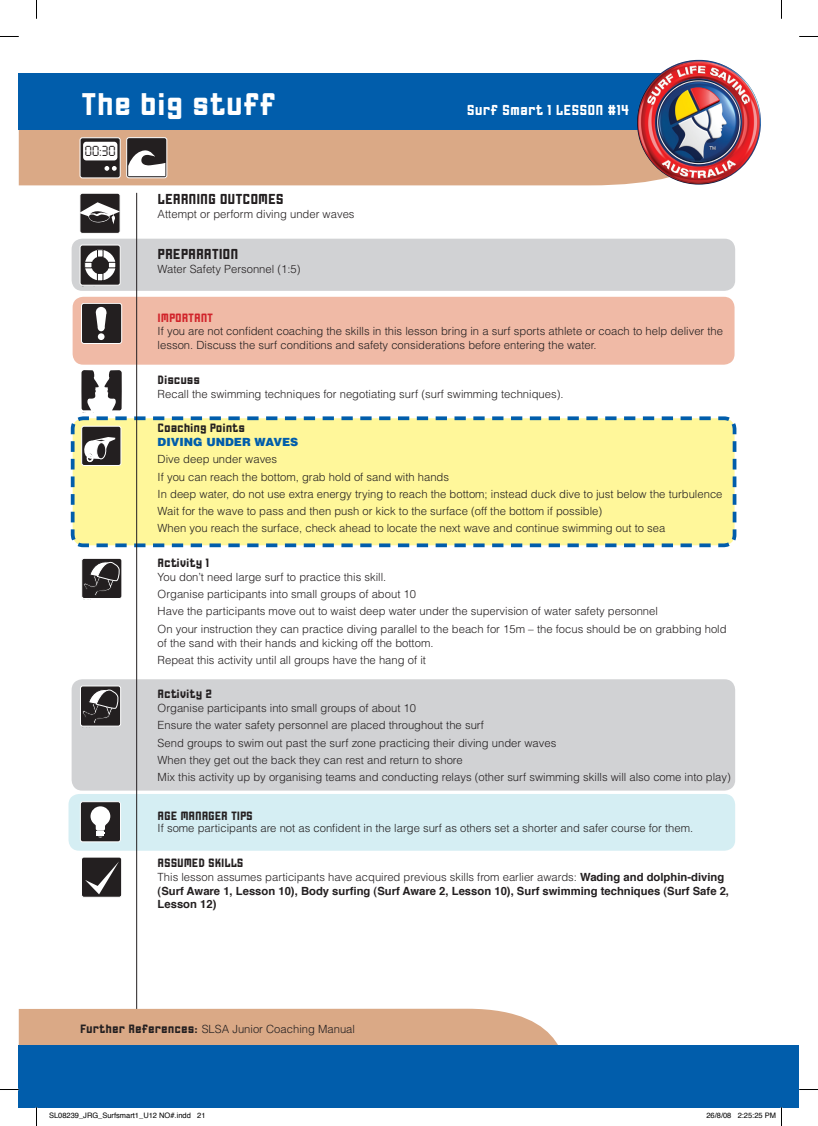
<style>
.page{position:relative;width:818px;height:1126px;background:#fff}
.page>*{position:absolute;margin:0;border:0;box-sizing:border-box;transform-origin:0 0}
.t1{font:condensed 32.5px "Gothic One Two";color:#fff}
.t2{font:condensed 15px "Gothic One Two";letter-spacing:-.01em;color:#231f20}
.t3{font:condensed 15px "Gothic One Two";color:#fff}
.t4{font:12.75px "Digital ICG";color:#231f20}
.t5{font:condensed 12.5px "Gothic One Two";letter-spacing:-.01em;color:#231f20}
.t6{font:condensed 12.5px "Gothic One Two";color:#d1232a}
.t7{font:300 11.25px/13.8px "Helvetica";color:#231f20}
.t8{font:700 11.25px/13.8px "Helvetica";color:#231f20}
.t9{font:900 11.25px "Helvetica";color:#015dab}
.t10{font:7.5px "Helvetica";color:#000}
.t11{font:3.38px "Myriad Pro";color:#231f20}
.s1{font-weight:300}
.s2{font-family:"Gothic One Two";font-weight:400;font-stretch:condensed;font-size:12.5px}
</style>
<div class="page">
<svg style="left:70px;top:414px;width:667px;height:135px;background:#f4f19f"></svg>
<div style="left:82px;top:426px;width:39px;height:39px;background:#231f20;border-radius:2px"></div>
<div style="left:81px;top:426px;width:40px;height:39px;border:1px solid #fff;border-radius:2px"></div>
<svg style="left:80px;top:437px;width:35px;height:25px"></svg>
<div style="left:73px;top:297px;width:661px;height:67px;background:#f0baa6;border-radius:11px"></div>
<div style="left:68px;top:793px;width:666px;height:57px;background:#d5eef3;border-radius:11px"></div>
<div style="left:80px;top:801px;width:40px;height:40px;background:#231f20;border-radius:2px"></div>
<div style="left:80px;top:801px;width:41px;height:40px;border:1px solid #fff;border-radius:2px"></div>
<svg style="left:90px;top:806px;width:20px;height:31px"></svg>
<div style="left:72px;top:679px;width:662px;height:111px;background:#d1d2d4;border-radius:11px"></div>
<div style="left:72px;top:239px;width:662px;height:52px;background:#d1d2d4;border-radius:11px"></div>
<div style="left:19px;top:130px;width:711px;height:55px;background:#daa986"></div>
<div style="left:19px;top:73px;width:715px;height:57px;background:#015dab"></div>
<img style="left:636px;top:60px;width:124px;height:125px;border-radius:62px">
<div style="left:80px;top:193px;width:40px;height:40px;background:#231f20;border-radius:2px"></div>
<div style="left:80px;top:193px;width:40px;height:40px;border:1px solid #fff;border-radius:2px"></div>
<svg style="left:80px;top:202px;width:40px;height:23px"></svg>
<hr style="left:136px;top:193px;width:1px;height:841px;background:#231f20">
<div style="left:80px;top:245px;width:40px;height:40px;background:#231f20;border-radius:2px"></div>
<div style="left:80px;top:245px;width:40px;height:40px;border:1px solid #fff;border-radius:2px"></div>
<svg style="left:85px;top:250px;width:31px;height:30px"></svg>
<div style="left:91px;top:256px;width:18px;height:18px;background:#231f20;border-radius:50%"></div>
<div style="left:97px;top:250px;width:6px;height:7px;background:#fff"></div>
<div style="left:97px;top:249px;width:6px;height:8px;border:1px solid #231f20"></div>
<div style="left:97px;top:273px;width:6px;height:8px;background:#fff"></div>
<div style="left:97px;top:273px;width:6px;height:8px;border:1px solid #231f20"></div>
<div style="left:85px;top:262px;width:7px;height:6px;background:#fff"></div>
<div style="left:84px;top:262px;width:8px;height:6px;border:1px solid #231f20"></div>
<div style="left:108px;top:262px;width:8px;height:6px;background:#fff"></div>
<div style="left:108px;top:262px;width:8px;height:6px;border:1px solid #231f20"></div>
<div style="left:80px;top:138px;width:40px;height:40px;background:#231f20;border-radius:2px"></div>
<div style="left:80px;top:138px;width:40px;height:40px;border:1px solid #fff;border-radius:2px"></div>
<div style="left:83px;top:142px;width:34px;height:18px;background:#fff;border-radius:3px"></div>
<svg style="left:104px;top:166px;width:13px;height:5px"></svg>
<svg style="left:19px;top:1008px;width:539px;height:36px;background:#dcae8d"></svg>
<div style="left:80px;top:686px;width:41px;height:40px;background:#231f20;border-radius:2px"></div>
<div style="left:80px;top:685px;width:41px;height:41px;border:1px solid #fff;border-radius:2px"></div>
<svg style="left:81px;top:686px;width:40px;height:37px"></svg>
<div style="left:127px;top:138px;width:40px;height:40px;background:#231f20;border-radius:2px"></div>
<div style="left:126px;top:137px;width:41px;height:41px;border:1px solid #fff;border-radius:2px"></div>
<svg style="left:128px;top:150px;width:37px;height:26px"></svg>
<div style="left:81px;top:558px;width:41px;height:40px;border:1px solid #fff;border-radius:2px"></div>
<svg style="left:82px;top:558px;width:40px;height:38px;background:#484445"></svg>
<svg style="left:81px;top:370px;width:40px;height:40px"></svg>
<div style="left:19px;top:1044px;width:779px;height:63px;background:#015dab"></div>
<div style="left:81px;top:303px;width:41px;height:40px;background:#231f20;border-radius:2px"></div>
<div style="left:81px;top:303px;width:41px;height:40px;border:1px solid #fff;border-radius:2px"></div>
<div style="left:96px;top:307px;width:10px;height:10px;background:#fff;border-radius:50%"></div>
<div style="left:98px;top:324px;width:6px;height:7px;background:#fff;border-radius:50%"></div>
<svg style="left:96px;top:314px;width:10px;height:14px"></svg>
<div style="left:98px;top:333px;width:6px;height:7px;background:#fff;border-radius:50%"></div>
<div style="left:81px;top:857px;width:41px;height:40px;background:#231f20;border-radius:2px"></div>
<div style="left:81px;top:856px;width:41px;height:41px;border:1px solid #fff;border-radius:2px"></div>
<svg style="left:85px;top:862px;width:34px;height:32px"></svg>
<svg style="left:0;top:36px;width:19px;height:1px"></svg>
<svg style="left:799px;top:36px;width:18px;height:1px"></svg>
<svg style="left:0;top:1088px;width:19px;height:2px"></svg>
<svg style="left:798px;top:1088px;width:19px;height:2px"></svg>
<svg style="left:36px;top:0;width:1px;height:19px"></svg>
<svg style="left:36px;top:1107px;width:1px;height:18px"></svg>
<svg style="left:737px;top:1107px;width:44px;height:1px"></svg>
<p class="t1" style="left:81px;top:87px;width:196px">The big stuff</p>
<p class="t4" style="left:85px;top:143px;width:32px">00:30</p>
<p class="t3" style="left:466px;top:102px;width:163px">Surf Smart 1 LESSON #14</p>
<p class="t2" style="left:157px;top:191px;width:128px">LEARNING OUTCOMES</p>
<p class="t7" style="left:157px;top:207px;width:198px">Attempt or perform diving under waves</p>
<p class="t2" style="left:157px;top:246px;width:82px">PREPARATION</p>
<p class="t7" style="left:157px;top:262px;width:144px">Water Safety Personnel (1:5)</p>
<p class="t6" style="left:157px;top:311px;width:11px">Important</p>
<p class="t7" style="left:157px;top:324px;width:566px">If you are not confident coaching the skills in this lesson bring in a surf sports athlete or coach to help deliver the lesson. Discuss the surf conditions and safety considerations before entering the water.</p>
<p class="t5" style="left:157px;top:373px;width:44px">Discuss</p>
<p class="t7" style="left:157px;top:386px;width:407px">Recall the swimming techniques for negotiating surf (surf swimming techniques).</p>
<p class="t5" style="left:157px;top:421px;width:89px">Coaching Points</p>
<p class="t9" style="left:157px;top:434px;width:141px">DIVING UNDER WAVES</p>
<p class="t7" style="left:157px;top:452px;width:121px">Dive deep under waves</p>
<p class="t7" style="left:157px;top:469px;width:293px">If you can reach the bottom, grab hold of sand with hands</p>
<p class="t7" style="left:157px;top:487px;width:566px">In deep water, do not use extra energy trying to reach the bottom; instead duck dive to just below the turbulence</p>
<p class="t7" style="left:157px;top:504px;width:446px">Wait for the wave to pass and then push or kick to the surface (off the bottom if possible)</p>
<p class="t7" style="left:157px;top:521px;width:509px">When you reach the surface, check ahead to locate the next wave and continue swimming out to sea</p>
<p class="t5" style="left:157px;top:556px;width:53px">Activity 1</p>
<p class="t7" style="left:157px;top:569px;width:230px">You don’t need large surf to practice this skill.</p>
<p class="t7" style="left:157px;top:587px;width:260px">Organise participants into small groups of about 10</p>
<p class="t7" style="left:157px;top:604px;width:501px">Have the participants move out to waist deep water under the supervision of water safety personnel</p>
<p class="t7" style="left:157px;top:621px;width:570px">On your instruction they can practice diving parallel to the beach for 15m – the focus should be on grabbing hold of the sand with their hands and kicking off the bottom.</p>
<p class="t7" style="left:157px;top:652px;width:270px">Repeat this activity until all groups have the hang of it</p>
<p class="t5" style="left:157px;top:687px;width:56px">Activity 2</p>
<p class="t7" style="left:157px;top:701px;width:260px">Organise participants into small groups of about 10</p>
<p class="t7" style="left:157px;top:718px;width:327px">Ensure the water safety personnel are placed throughout the surf</p>
<p class="t7" style="left:157px;top:735px;width:400px">Send groups to swim out past the surf zone practicing their diving under waves</p>
<p class="t7" style="left:157px;top:753px;width:306px">When they get out the back they can rest and return to shore</p>
<p class="t7" style="left:157px;top:770px;width:574px">Mix this activity up by organising teams and conducting relays (other surf swimming skills will also come into play)</p>
<p class="t5" style="left:157px;top:808px;width:97px">AGE MANAGER TIPS</p>
<p class="t7" style="left:157px;top:821px;width:537px">If some participants are not as confident in the large surf as others set a shorter and safer course for them.</p>
<p class="t5" style="left:157px;top:856px;width:87px">ASSUMED SKILLS</p>
<p class="t8" style="left:157px;top:870px;width:572px"><span class="s1">This lesson assumes participants have acquired previous skills from earlier awards:</span> Wading and dolphin-diving (Surf Aware 1, Lesson 10), Body surfing (Surf Aware 2, Lesson 10), Surf swimming techniques (Surf Safe 2,<br>Lesson 12)</p>
<p class="t11" style="left:186px;top:247px;width:14px">Duration</p>
<p class="t11" style="left:187px;top:345px;width:27px">learning Outcome</p>
<p class="t11" style="left:187px;top:394px;width:26px">Age manager Tip</p>
<p class="t11" style="left:184px;top:514px;width:12px">Activity</p>
<p class="t11" style="left:185px;top:561px;width:27px">learning Outcome</p>
<p class="t11" style="left:185px;top:609px;width:25px">Age manager Tip</p>
<p class="t11" style="left:187px;top:898px;width:26px">Age manager Tip</p>
<p class="t7" style="left:80px;top:1021px;width:276px"><span class="s2">Further References:</span> SLSA Junior Coaching Manual</p>
<p class="t10" style="left:49px;top:1109px;width:158px">SL08239_JRG_Surfsmart1_U12 NO#.indd 21</p>
<p class="t10" style="left:706px;top:1109px;width:71px">26/8/08 2:25:25 PM</p>
</div>
